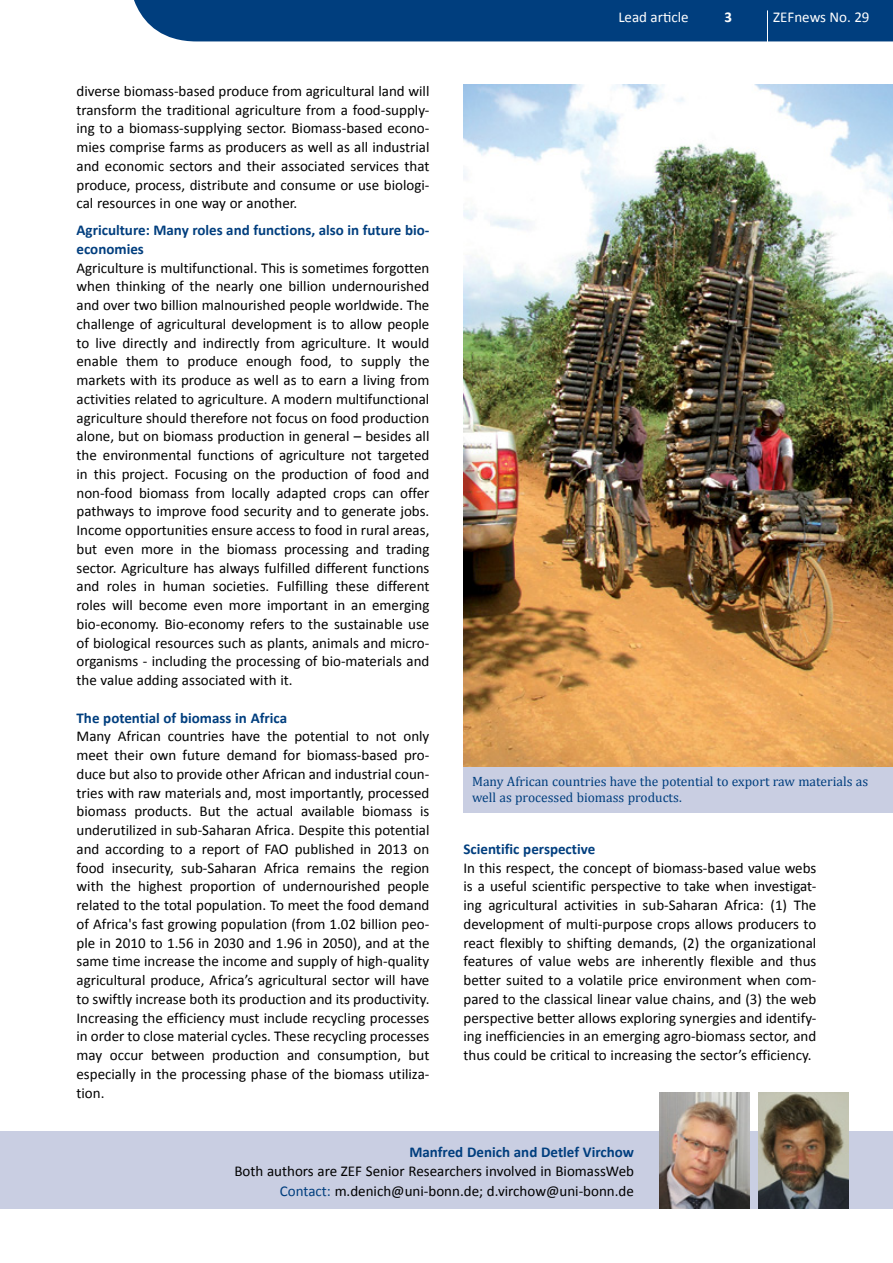
<style>
.page{position:relative;width:893px;height:1263px;background:#fff}
.page>*{position:absolute;margin:0;border:0;box-sizing:border-box;transform-origin:0 0}
.t1{font:15px/18.8px "Calibri";color:#000;text-align:justify}
.t2{font:700 15px/18.8px "Calibri";color:#003e7e}
.t3{font:15px "Calibri";color:#fff}
.t4{font:700 15px "Calibri";color:#fff}
.t5{font:13.5px/16.2px "Cambria";color:#003e7e}
.s1{color:#003e7e}
</style>
<div class="page">
<div style="left:134px;top:0;width:759px;height:41px;background:#003e7e"></div>
<hr style="left:767px;top:10px;width:1px;height:53px;background:#fff">
<div style="left:1px;top:1131px;width:892px;height:78px;background:#c9cee2"></div>
<img style="left:659px;top:1092px;width:90px;height:117px">
<img style="left:463px;top:85px;width:430px;height:682px">
<div style="left:463px;top:767px;width:430px;height:45px;background:#c9cee2"></div>
<img style="left:758px;top:1092px;width:90px;height:117px">
<p class="t1" style="left:77px;top:82px;width:354px">diverse biomass-based produce from agricultural land will transform the traditional agriculture from a food-supply&shy;ing to a biomass-supplying sector. Biomass-based econo&shy;mies comprise farms as producers as well as all industrial and economic sectors and their associated services that produce, process, distribute and consume or use biologi&shy;cal resources in one way or another.</p>
<p class="t2" style="left:77px;top:221px;width:354px">Agriculture: Many roles and functions, also in future bio&shy;economies</p>
<p class="t1" style="left:77px;top:258px;width:354px">Agriculture is multifunctional. This is sometimes forgotten when thinking of the nearly one billion undernourished and over two billion malnourished people worldwide. The challenge of agricultural development is to allow people to live directly and indirectly from agriculture. It would enable them to produce enough food, to supply the markets with its produce as well as to earn a living from activities related to agriculture. A modern multifunctional agriculture should therefore not focus on food production alone, but on biomass production in general – besides all the environmental functions of agriculture not targeted in this project. Focusing on the production of food and non-food biomass from locally adapted crops can offer pathways to improve food security and to generate jobs.<br>Income opportunities ensure access to food in rural areas, but even more in the biomass processing and trading sector. Agriculture has always fulfilled different functions and roles in human societies. Fulfilling these different roles will become even more important in an emerging bio-economy. Bio-economy refers to the sustainable use of biological resources such as plants, animals and micro&shy;organisms - including the processing of bio-materials and the value adding associated with it.</p>
<p class="t2" style="left:77px;top:708px;width:212px">The potential of biomass in Africa</p>
<p class="t1" style="left:77px;top:727px;width:354px">Many African countries have the potential to not only meet their own future demand for biomass-based pro&shy;duce but also to provide other African and industrial coun&shy;tries with raw materials and, most importantly, processed biomass products. But the actual available biomass is underutilized in sub-Saharan Africa. Despite this potential and according to a report of FAO published in 2013 on food insecurity, sub-Saharan Africa remains the region with the highest proportion of undernourished people related to the total population. To meet the food demand of Africa's fast growing population (from 1.02 billion peo&shy;ple in 2010 to 1.56 in 2030 and 1.96 in 2050), and at the same time increase the income and supply of high-quality agricultural produce, Africa’s agricultural sector will have to swiftly increase both its production and its productivity.<br>Increasing the efficiency must include recycling processes in order to close material cycles. These recycling processes may occur between production and consumption, but especially in the processing phase of the biomass utiliza&shy;tion.</p>
<p class="t3" style="left:618px;top:7px;width:72px">Lead article</p>
<p class="t4" style="left:724px;top:7px;width:9px">3</p>
<p class="t3" style="left:773px;top:7px;width:98px">ZEFnews No. 29</p>
<p class="t5" style="left:472px;top:773px;width:398px">Many African countries have the potential to export raw materials as well as processed biomass products.</p>
<p class="t2" style="left:463px;top:839px;width:133px">Scientific perspective</p>
<p class="t1" style="left:463px;top:858px;width:354px">In this respect, the concept of biomass-based value webs is a useful scientific perspective to take when investigat&shy;ing agricultural activities in sub-Saharan Africa: (1) The development of multi-purpose crops allows producers to react flexibly to shifting demands, (2) the organizational features of value webs are inherently flexible and thus better suited to a volatile price environment when com&shy;pared to the classical linear value chains, and (3) the web perspective better allows exploring synergies and identify&shy;ing inefficiencies in an emerging agro-biomass sector, and thus could be critical to increasing the sector’s efficiency.</p>
<p class="t2" style="left:409px;top:1142px;width:226px">Manfred Denich and Detlef Virchow</p>
<p class="t1" style="left:234px;top:1161px;width:401px;line-height:19.5px;text-align:right">Both authors are ZEF Senior Researchers involved in BiomassWeb<br><span class="s1">Contact:</span> m.denich@uni-bonn.de; d.virchow@uni-bonn.de</p>
</div>
